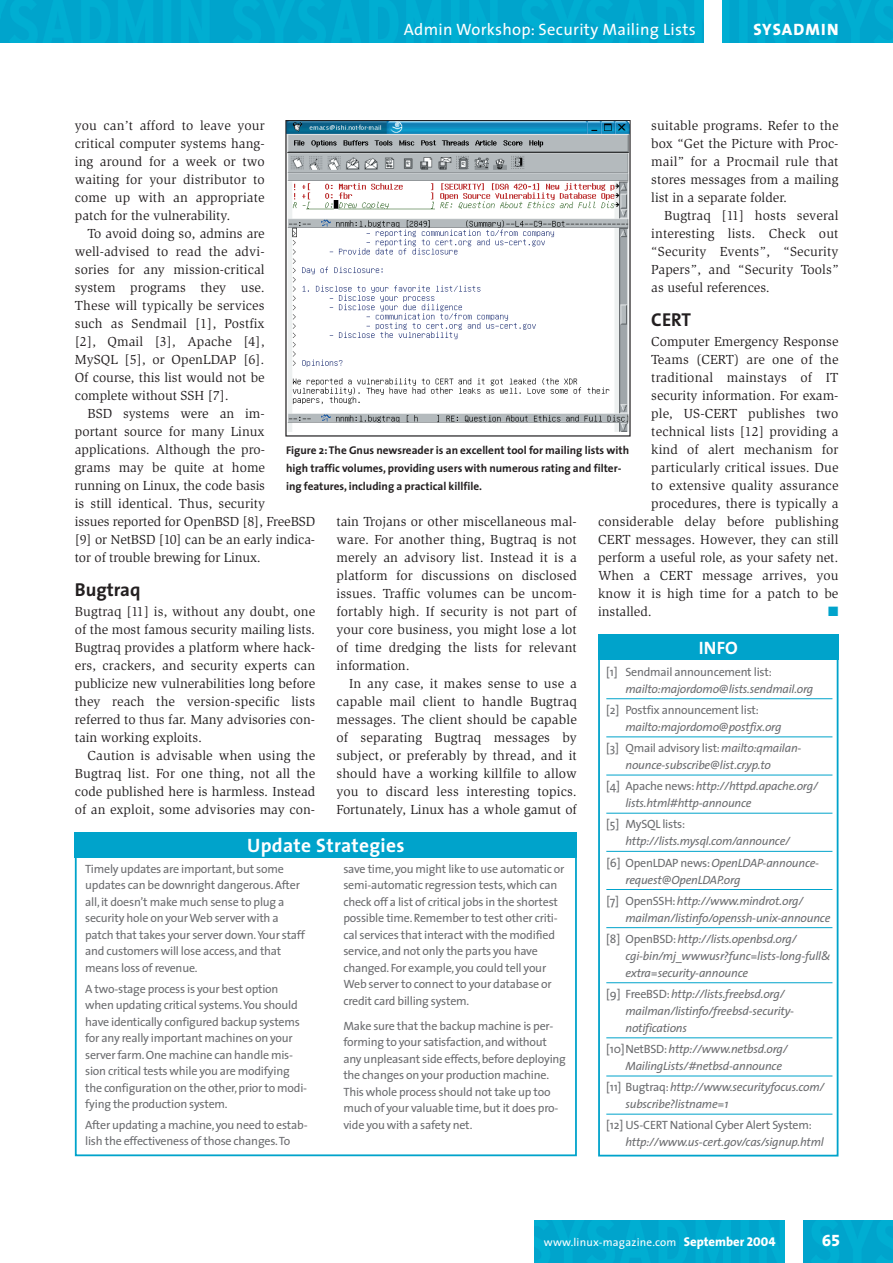
<style>
.page{position:relative;width:893px;height:1263px;background:#fff}
.page>*{position:absolute;margin:0;border:0;box-sizing:border-box;transform-origin:0 0}
.t1{font:700 19.5px "The Sans";letter-spacing:.02em;color:#fff}
.t2{font:700 18.75px "The Sans";color:#231f20}
.t3{font:18px "The Sans Bold Caps";color:#fff}
.t4{font:16.5px "The Sans";letter-spacing:.02em;color:#fff}
.t5{font:16.5px "The Sans Extra Bold Caps";letter-spacing:.065em;color:#fff}
.t6{font:16.5px "The Sans Extra Bold Expert";color:#fff}
.t7{font:13.5px/18px "Slimbach";color:#231f20;text-align:justify}
.t8{font:13.5px "Zapf Dingbats";color:#00a3cb}
.t9{font:12px/16.5px "The Sans";letter-spacing:-.02em;color:#6c6d70}
.t10{font:italic 12px/21.1px "The Sans";letter-spacing:-.02em;color:#6c6d70}
.t11{font:700 11.25px/18px "The Sans";color:#231f20}
.t12{font:11.25px "The Sans";letter-spacing:.02em;color:#fff}
.s1{font-style:normal}
.s2{font-weight:800;font-size:12.75px}
.s3{font-family:"The Sans Extra Bold Caps";font-size:12.75px}
</style>
<div class="page">
<div style="left:1px;top:0;width:891px;height:43px;background:#00a6cd"></div>
<div style="left:704px;top:0;width:17px;height:43px;background:#fff"></div>
<hr style="left:0;top:0;width:1px;height:43px;background:#00a3cb">
<div style="left:534px;top:1220px;width:358px;height:43px;background:#00a8cf"></div>
<div style="left:785px;top:1220px;width:17px;height:43px;background:#fff"></div>
<hr style="left:606px;top:698px;width:226px;height:1px;background:#00a3cb">
<hr style="left:606px;top:737px;width:226px;height:1px;background:#00a3cb">
<hr style="left:606px;top:775px;width:226px;height:1px;background:#00a3cb">
<hr style="left:606px;top:813px;width:226px;height:1px;background:#00a3cb">
<hr style="left:606px;top:851px;width:226px;height:1px;background:#00a3cb">
<hr style="left:606px;top:889px;width:226px;height:1px;background:#00a3cb">
<hr style="left:606px;top:927px;width:226px;height:1px;background:#00a3cb">
<hr style="left:606px;top:982px;width:226px;height:1px;background:#00a3cb">
<hr style="left:606px;top:1037px;width:226px;height:1px;background:#00a3cb">
<hr style="left:606px;top:1076px;width:226px;height:1px;background:#00a3cb">
<hr style="left:606px;top:1114px;width:226px;height:1px;background:#00a3cb">
<div style="left:598px;top:647px;width:240px;height:510px;border:2px solid #00a3cb"></div>
<div style="left:598px;top:635px;width:240px;height:25px;background:#00a3cb"></div>
<img style="left:288px;top:122px;width:340px;height:310px">
<div style="left:75px;top:849px;width:502px;height:307px;border:2px solid #00a3cb"></div>
<div style="left:75px;top:832px;width:502px;height:26px;background:#00a3cb"></div>
<p class="t4" style="left:404px;top:23px;width:294px">Admin Workshop: Security Mailing Lists</p>
<p class="t5" style="left:753px;top:20px;width:87px">SYSADMIN</p>
<p class="t7" style="left:651px;top:118px;width:189px">suitable programs. Refer to the box “Get the Picture with Proc&shy;mail” for a Procmail rule that stores messages from a mailing list in a separate folder.</p>
<p class="t7" style="left:651px;top:208px;width:189px;text-indent:13px">Bugtraq [11] hosts several interesting lists. Check out “Security Events”, “Security Papers”, and “Security Tools” as useful references.</p>
<h2 class="t2" style="left:651px;top:312px;width:41px">CERT</h2>
<p class="t7" style="left:651px;top:334px;width:189px">Computer Emergency Response</p>
<p class="t7" style="left:651px;top:352px;width:189px">Teams (CERT) are one of the</p>
<p class="t7" style="left:651px;top:370px;width:189px">traditional mainstays of IT</p>
<p class="t7" style="left:651px;top:388px;width:189px">security information. For exam-</p>
<p class="t7" style="left:651px;top:406px;width:189px">ple, US-CERT publishes two</p>
<p class="t7" style="left:651px;top:424px;width:189px">technical lists [12] providing a</p>
<p class="t7" style="left:651px;top:442px;width:189px">kind of alert mechanism for</p>
<p class="t7" style="left:651px;top:460px;width:189px">particularly critical issues. Due</p>
<p class="t7" style="left:651px;top:478px;width:189px">to extensive quality assurance</p>
<p class="t7" style="left:651px;top:496px;width:189px">procedures, there is typically a</p>
<p class="t7" style="left:598px;top:514px;width:242px">considerable delay before publishing</p>
<p class="t7" style="left:598px;top:532px;width:242px">CERT messages. However, they can still</p>
<p class="t7" style="left:598px;top:550px;width:242px">perform a useful role, as your safety net.</p>
<p class="t7" style="left:598px;top:568px;width:242px">When a CERT message arrives, you</p>
<p class="t7" style="left:598px;top:586px;width:242px">know it is high time for a patch to be</p>
<p class="t7" style="left:598px;top:604px;width:55px">installed.</p>
<p class="t8" style="left:828px;top:604px;width:12px">■</p>
<p class="t7" style="left:75px;top:118px;width:191px">you can’t afford to leave your critical computer systems hang&shy;ing around for a week or two waiting for your distributor to come up with an appropriate patch for the vulnerability.</p>
<p class="t7" style="left:75px;top:226px;width:191px;text-indent:13px">To avoid doing so, admins are well-advised to read the advi&shy;sories for any mission-critical system programs they use.<br>These will typically be services such as Sendmail [1], Postfix [2], Qmail [3], Apache [4], MySQL [5], or OpenLDAP [6].<br>Of course, this list would not be complete without SSH [7].</p>
<p class="t7" style="left:75px;top:406px;width:242px;text-align:left;text-indent:13px">BSD systems were an im-<br>portant source for many Linux applications. Although the pro-<br>grams may be quite at home<br>running on Linux, the code basis<br>is still identical. Thus, security<br>issues reported for OpenBSD [8], FreeBSD [9] or NetBSD [10] can be an early indica&shy;tor of trouble brewing for Linux.</p>
<h2 class="t2" style="left:75px;top:582px;width:67px">Bugtraq</h2>
<p class="t7" style="left:75px;top:604px;width:242px">Bugtraq [11] is, without any doubt, one of the most famous security mailing lists.<br>Bugtraq provides a platform where hack&shy;ers, crackers, and security experts can publicize new vulnerabilities long before they reach the version-specific lists referred to thus far. Many advisories con&shy;tain working exploits.</p>
<p class="t7" style="left:75px;top:748px;width:242px;text-indent:13px">Caution is advisable when using the Bugtraq list. For one thing, not all the code published here is harmless. Instead of an exploit, some advisories may con-</p>
<p class="t11" style="left:286px;top:443px;width:344px">Figure 2: The Gnus newsreader is an excellent tool for mailing lists with high traffic volumes, providing users with numerous rating and filter&shy;ing features, including a practical killfile.</p>
<p class="t7" style="left:336px;top:514px;width:242px">tain Trojans or other miscellaneous mal&shy;ware. For another thing, Bugtraq is not merely an advisory list. Instead it is a platform for discussions on disclosed issues. Traffic volumes can be uncom&shy;fortably high. If security is not part of your core business, you might lose a lot of time dredging the lists for relevant information.</p>
<p class="t7" style="left:336px;top:676px;width:242px;text-indent:13px">In any case, it makes sense to use a capable mail client to handle Bugtraq messages. The client should be capable of separating Bugtraq messages by subject, or preferably by thread, and it should have a working killfile to allow you to discard less interesting topics.<br>Fortunately, Linux has a whole gamut of</p>
<h3 class="t3" style="left:698px;top:637px;width:41px">INFO</h3>
<p class="t9" style="left:606px;top:665px;width:167px">[1] Sendmail announcement list:</p>
<p class="t10" style="left:625px;top:679px;width:189px">mailto:majordomo@lists.sendmail.org</p>
<p class="t9" style="left:606px;top:703px;width:154px">[2] Postfix announcement list:</p>
<p class="t10" style="left:606px;top:717px;width:197px;text-align:center">mailto:majordomo@postfix.org<br><span class="s1">[3] Qmail advisory list:</span>mailto:qmailan-</p>
<p class="t10" style="left:606px;top:755px;width:213px;text-indent:19px">nounce-subscribe@list.cr.yp.to<br><span class="s1">[4] Apache news:</span>http://httpd.apache.org/</p>
<p class="t10" style="left:625px;top:794px;width:128px">lists.html#http-announce</p>
<p class="t9" style="left:606px;top:817px;width:80px">[5] MySQL lists:</p>
<p class="t10" style="left:606px;top:832px;width:214px;text-indent:19px">http://lists.mysql.com/announce/<br><span class="s1">[6] OpenLDAP news:</span>OpenLDAP-announce-</p>
<p class="t10" style="left:606px;top:870px;width:198px;text-indent:19px">request@OpenLDAP.org<br><span class="s1">[7] OpenSSH:</span>http://www.mindrot.org/</p>
<p class="t10" style="left:606px;top:908px;width:225px;text-indent:19px">mailman/listinfo/openssh-unix-announce <span class="s1">[8] OpenBSD:</span>http://lists.openbsd.org/</p>
<p class="t10" style="left:625px;top:948px;width:206px;line-height:17px">cgi-bin/mj_wwwusr?func=lists-long-full&amp; extra=security-announce</p>
<p class="t10" style="left:625px;top:986px;width:170px;line-height:17px;text-indent:-19px"><span class="s1">[9] FreeBSD:</span>http://lists.freebsd.org/ mailman/listinfo/freebsd-security&shy;notifications</p>
<p class="t10" style="left:625px;top:1042px;width:164px;line-height:17px;text-indent:-19px"><span class="s1">[10]NetBSD:</span>http://www.netbsd.org/<br>MailingLists/#netbsd-announce</p>
<p class="t10" style="left:625px;top:1080px;width:200px;line-height:17px;text-indent:-19px"><span class="s1">[11] Bugtraq:</span>http://www.securityfocus.com/ subscribe?listname=1</p>
<p class="t9" style="left:606px;top:1118px;width:207px">[12] US-CERT National Cyber Alert System:</p>
<p class="t10" style="left:625px;top:1133px;width:200px">http://www.us-cert.gov/cas/signup.html</p>
<h1 class="t1" style="left:247px;top:838px;width:159px">Update Strategies</h1>
<p class="t9" style="left:343px;top:861px;width:222px">save time, you might like to use automatic or semi-automatic regression tests, which can check off a list of critical jobs in the shortest possible time. Remember to test other criti&shy;cal services that interact with the modified service, and not only the parts you have changed. For example, you could tell your Web server to connect to your database or credit card billing system.</p>
<p class="t9" style="left:343px;top:1018px;width:224px">Make sure that the backup machine is per&shy;forming to your satisfaction, and without any unpleasant side effects, before deploying the changes on your production machine.<br>This whole process should not take up too much of your valuable time, but it does pro&shy;vide you with a safety net.</p>
<p class="t9" style="left:85px;top:861px;width:221px">Timely updates are important, but some updates can be downright dangerous. After all, it doesn’t make much sense to plug a security hole on your Web server with a patch that takes your server down.Your staff and customers will lose access, and that means loss of revenue.</p>
<p class="t9" style="left:85px;top:981px;width:223px">A two-stage process is your best option when updating critical systems.You should have identically configured backup systems for any really important machines on your server farm. One machine can handle mis&shy;sion critical tests while you are modifying the configuration on the other, prior to modi&shy;fying the production system.</p>
<p class="t9" style="left:85px;top:1117px;width:224px">After updating a machine, you need to estab&shy;lish the effectiveness of those changes.To</p>
<p class="t12" style="left:543px;top:1238px;width:233px">www.linux-magazine.com <span class="s2">September</span> <span class="s3">2004</span></p>
<p class="t6" style="left:822px;top:1231px;width:20px">65</p>
</div>
